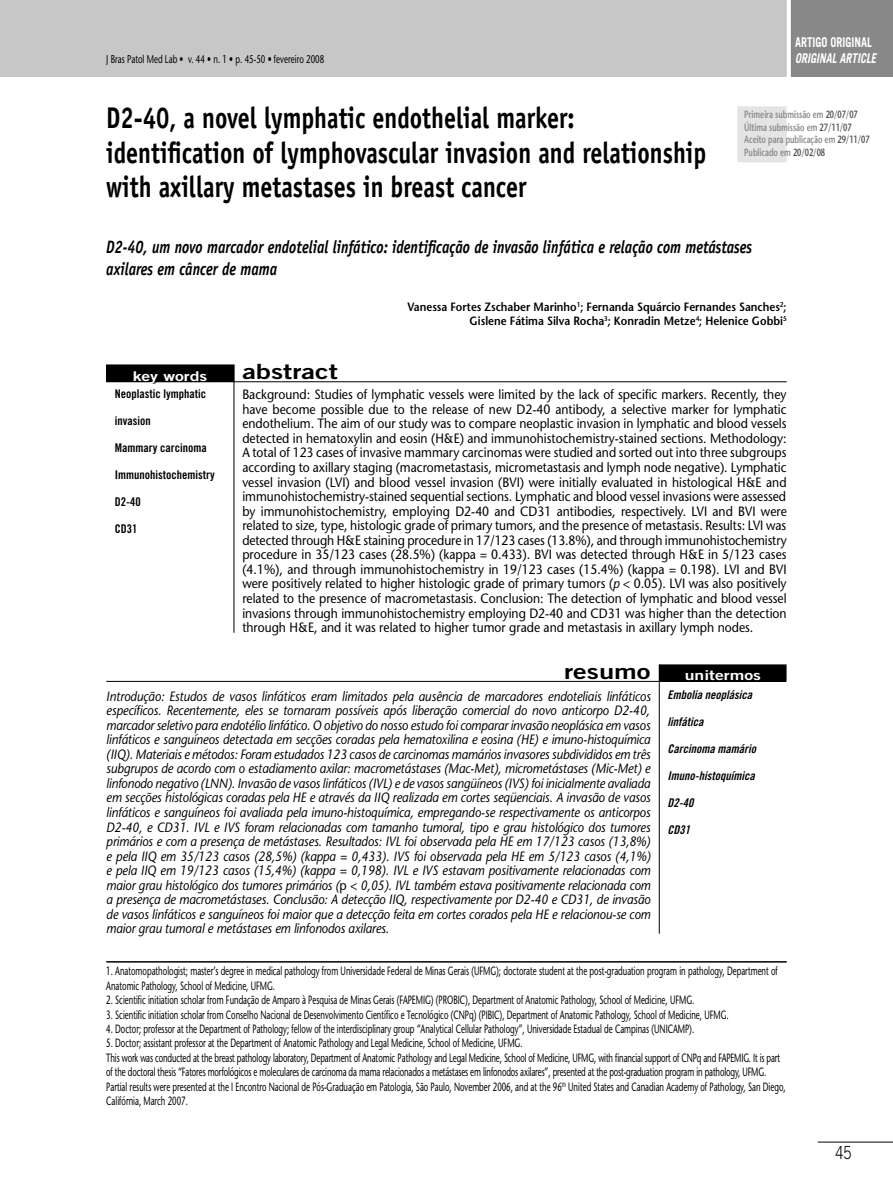
<style>
.page{position:relative;width:893px;height:1191px;background:#fff}
.page>*{position:absolute;margin:0;border:0;box-sizing:border-box;transform-origin:0 0}
.t1{font:700 30px/34.5px "Officina Sans Std";color:#000;scale:.8 1}
.t2{font:21px "Trade Gothic LT Std Bd 2";color:#000;scale:1.3 1}
.t3{font:italic 700 18px/21.6px "Officina Sans Std";color:#000;scale:.8 1}
.t4{font:300 18px "Trade Gothic LT Std";color:#000;scale:.8 1}
.t5{font:italic 500 13.5px/14.5px "Stone Sans Std";letter-spacing:-.01em;color:#000;text-align:justify;scale:.9 1}
.t6{font:500 13.5px/14.5px "Stone Sans Std";color:#000;text-align:justify;scale:.9 1}
.t7{font:13.5px "Trade Gothic LT Std Bd 2";color:#fff;scale:1.3 1}
.t8{font:italic 700 13.5px "Trade Gothic LT Std";color:#fff;scale:.8 1}
.t9{font:700 13.5px "Trade Gothic LT Std";color:#fff;scale:.8 1}
.t10{font:500 12px/14.4px "Stone Sans Std";color:#000;scale:.65 1}
.t11{font:600 12px/14.4px "Stone Sans Std";color:#000;text-align:right;scale:.9 1}
.t12{font:12px "Trade Gothic LT Std Bd Cn 20";color:#000}
.t13{font:12px "Trade Gothic LT Std Bd Cn 20 Obl";color:#000}
.t14{font:500 11.25px "Stone Sans Std";color:#000;scale:.7 1}
.t15{font:600 10.5px/12.6px "Stone Sans Std";color:#888;scale:.7 1}
.s1{color:#545454}
.s2{font-style:italic}
.s3{font-style:normal}
</style>
<div class="page">
<div style="left:791px;top:0;width:102px;height:77px;background:#888"></div>
<div style="left:0;top:0;width:787px;height:77px;background:#c7c7c7"></div>
<div style="left:738px;top:107px;width:48px;height:54px;background:#e4e4e4"></div>
<div style="left:737px;top:106px;width:50px;height:56px;border:2px solid #e4e4e4"></div>
<hr style="left:818px;top:1141px;width:75px;height:1px;background:#000">
<hr style="left:234px;top:381px;width:1px;height:252px;background:#000">
<div style="left:106px;top:364px;width:128px;height:17px;border:1px solid #000"></div>
<hr style="left:659px;top:664px;width:1px;height:269px;background:#000">
<hr style="left:106px;top:681px;width:673px;height:1px;background:#000">
<hr style="left:106px;top:381px;width:681px;height:1px;background:#000">
<div style="left:107px;top:366px;width:131px;height:19px;background:#000"></div>
<div style="left:660px;top:665px;width:131px;height:20px;background:#000"></div>
<hr style="left:106px;top:961px;width:681px;height:1px;background:#000">
<p class="t14" style="left:106px;top:53px;width:313px">J Bras Patol Med Lab • v. 44 • n. 1 • p. 45-50 • fevereiro 2008</p>
<p class="t9" style="left:795px;top:33px;width:95px">ARTIGO ORIGINAL</p>
<p class="t8" style="left:795px;top:50px;width:103px">ORIGINAL ARTICLE</p>
<h1 class="t1" style="left:106px;top:100px;width:752px">D2-40, a novel lymphatic endothelial marker: identification of lymphovascular invasion and relationship with axillary metastases in breast cancer</h1>
<h3 class="t3" style="left:106px;top:236px;width:809px">D2-40, um novo marcador endotelial linfático: identificação de invasão linfática e relação com metástases axilares em câncer de mama</h3>
<p class="t11" style="left:407px;top:299px;width:423px">Vanessa Fortes Zschaber Marinho<sup>1</sup>; Fernanda Squárcio Fernandes Sanches<sup>2</sup>;<br>Gislene Fátima Silva Rocha<sup>3</sup>; Konradin Metze<sup>4</sup>; Helenice Gobbi<sup>5</sup></p>
<p class="t15" style="left:744px;top:108px;width:181px">Primeira submissão em <span class="s1">20/07/07<br></span>Última submissão em <span class="s1">27/11/07<br></span>Aceito para publicação em <span class="s1">29/11/07<br></span>Publicado em <span class="s1">20/02/08</span></p>
<p class="t7" style="left:133px;top:367px;width:59px">key words</p>
<p class="t12" style="left:115px;top:386px;width:93px">Neoplastic lymphatic</p>
<p class="t12" style="left:115px;top:413px;width:37px">invasion</p>
<p class="t12" style="left:115px;top:440px;width:93px">Mammary carcinoma</p>
<p class="t12" style="left:115px;top:467px;width:101px">Immunohistochemistry</p>
<p class="t12" style="left:115px;top:494px;width:27px">D2-40</p>
<p class="t12" style="left:115px;top:521px;width:24px">CD31</p>
<h2 class="t2" style="left:242px;top:359px;width:75px">abstract</h2>
<p class="t6" style="left:242px;top:387px;width:607px">Background: Studies of lymphatic vessels were limited by the lack of specific markers. Recently, they have become possible due to the release of new D2-40 antibody, a selective marker for lymphatic endothelium. The aim of our study was to compare neoplastic invasion in lymphatic and blood vessels detected in hematoxylin and eosin (H&amp;E) and immunohistochemistry-stained sections. Methodology:<br>A total of 123 cases of invasive mammary carcinomas were studied and sorted out into three subgroups according to axillary staging (macrometastasis, micrometastasis and lymph node negative). Lymphatic vessel invasion (LVI) and blood vessel invasion (BVI) were initially evaluated in histological H&amp;E and immunohistochemistry-stained sequential sections. Lymphatic and blood vessel invasions were assessed by immunohistochemistry, employing D2-40 and CD31 antibodies, respectively. LVI and BVI were related to size, type, histologic grade of primary tumors, and the presence of metastasis. Results: LVI was detected through H&amp;E staining procedure in 17/123 cases (13.8%), and through immunohistochemistry procedure in 35/123 cases (28.5%) (kappa = 0.433). BVI was detected through H&amp;E in 5/123 cases (4.1%), and through immunohistochemistry in 19/123 cases (15.4%) (kappa = 0.198). LVI and BVI were positively related to higher histologic grade of primary tumors (<span class="s2">p</span> &lt; 0.05). LVI was also positively related to the presence of macrometastasis. Conclusion: The detection of lymphatic and blood vessel invasions through immunohistochemistry employing D2-40 and CD31 was higher than the detection through H&amp;E, and it was related to higher tumor grade and metastasis in axillary lymph nodes.</p>
<h2 class="t2" style="left:564px;top:659px;width:68px">resumo</h2>
<p class="t7" style="left:685px;top:667px;width:60px">unitermos</p>
<p class="t5" style="left:106px;top:688px;width:606px">Introdução: Estudos de vasos linfáticos eram limitados pela ausência de marcadores endoteliais linfáticos específicos. Recentemente, eles se tornaram possíveis após liberação comercial do novo anticorpo D2-40, marcador seletivo para endotélio linfático. O objetivo do nosso estudo foi comparar invasão neoplásica em vasos linfáticos e sanguíneos detectada em secções coradas pela hematoxilina e eosina (HE) e imuno-histoquímica (IIQ). Materiais e métodos: Foram estudados 123 casos de carcinomas mamários invasores subdivididos em três subgrupos de acordo com o estadiamento axilar: macrometástases (Mac-Met), micrometástases (Mic-Met) e linfonodo negativo (LNN). Invasão de vasos linfáticos (IVL) e de vasos sangüíneos (IVS) foi inicialmente avaliada em secções histológicas coradas pela HE e através da IIQ realizada em cortes seqüenciais. A invasão de vasos linfáticos e sanguíneos foi avaliada pela imuno-histoquímica, empregando-se respectivamente os anticorpos D2-40, e CD31. IVL e IVS foram relacionadas com tamanho tumoral, tipo e grau histológico dos tumores primários e com a presença de metástases. Resultados: IVL foi observada pela HE em 17/123 casos (13,8%) e pela IIQ em 35/123 casos (28,5%) (kappa = 0,433). IVS foi observada pela HE em 5/123 casos (4,1%) e pela IIQ em 19/123 casos (15,4%) (kappa = 0,198). IVL e IVS estavam positivamente relacionadas com maior grau histológico dos tumores primários (<span class="s3">p</span> &lt; 0,05). IVL também estava positivamente relacionada com a presença de macrometástases. Conclusão: A detecção IIQ, respectivamente por D2-40 e CD31, de invasão de vasos linfáticos e sanguíneos foi maior que a detecção feita em cortes corados pela HE e relacionou-se com maior grau tumoral e metástases em linfonodos axilares.</p>
<p class="t13" style="left:668px;top:687px;width:86px">Embolia neoplásica</p>
<p class="t13" style="left:668px;top:714px;width:37px">linfática</p>
<p class="t13" style="left:668px;top:741px;width:90px">Carcinoma mamário</p>
<p class="t13" style="left:668px;top:768px;width:89px">Imuno-histoquímica</p>
<p class="t13" style="left:668px;top:795px;width:27px">D2-40</p>
<p class="t13" style="left:668px;top:822px;width:24px">CD31</p>
<p class="t10" style="left:106px;top:964px;width:1035px">1. Anatomopathologist; master’s degree in medical pathology from Universidade Federal de Minas Gerais (UFMG); doctorate student at the post-graduation program in pathology, Department of<br>Anatomic Pathology, School of Medicine, UFMG.</p>
<p class="t10" style="left:106px;top:992px;width:906px">2. Scientific initiation scholar from Fundação de Amparo à Pesquisa de Minas Gerais (FAPEMIG) (PROBIC), Department of Anatomic Pathology, School of Medicine, UFMG.</p>
<p class="t10" style="left:106px;top:1007px;width:959px">3. Scientific initiation scholar from Conselho Nacional de Desenvolvimento Científico e Tecnológico (CNPq) (PIBIC), Department of Anatomic Pathology, School of Medicine, UFMG.</p>
<p class="t10" style="left:106px;top:1021px;width:906px">4. Doctor; professor at the Department of Pathology; fellow of the interdisciplinary group “Analytical Cellular Pathology”, Universidade Estadual de Campinas (UNICAMP).</p>
<p class="t10" style="left:106px;top:1036px;width:1047px">5. Doctor; assistant professor at the Department of Anatomic Pathology and Legal Medicine, School of Medicine, UFMG.<br>This work was conducted at the breast pathology laboratory, Department of Anatomic Pathology and Legal Medicine, School of Medicine, UFMG, with financial support of CNPq and FAPEMIG. It is part of the doctoral thesis “Fatores morfológicos e moleculares de carcinoma da mama relacionados a metástases em linfonodos axilares”, presented at the post-graduation program in pathology, UFMG.<br>Partial results were presented at the I Encontro Nacional de Pós-Graduação em Patologia, São Paulo, November 2006, and at the 96<sup>th</sup> United States and Canadian Academy of Pathology, San Diego, Califórnia, March 2007.</p>
<h3 class="t4" style="left:836px;top:1141px;width:22px">45</h3>
</div>
